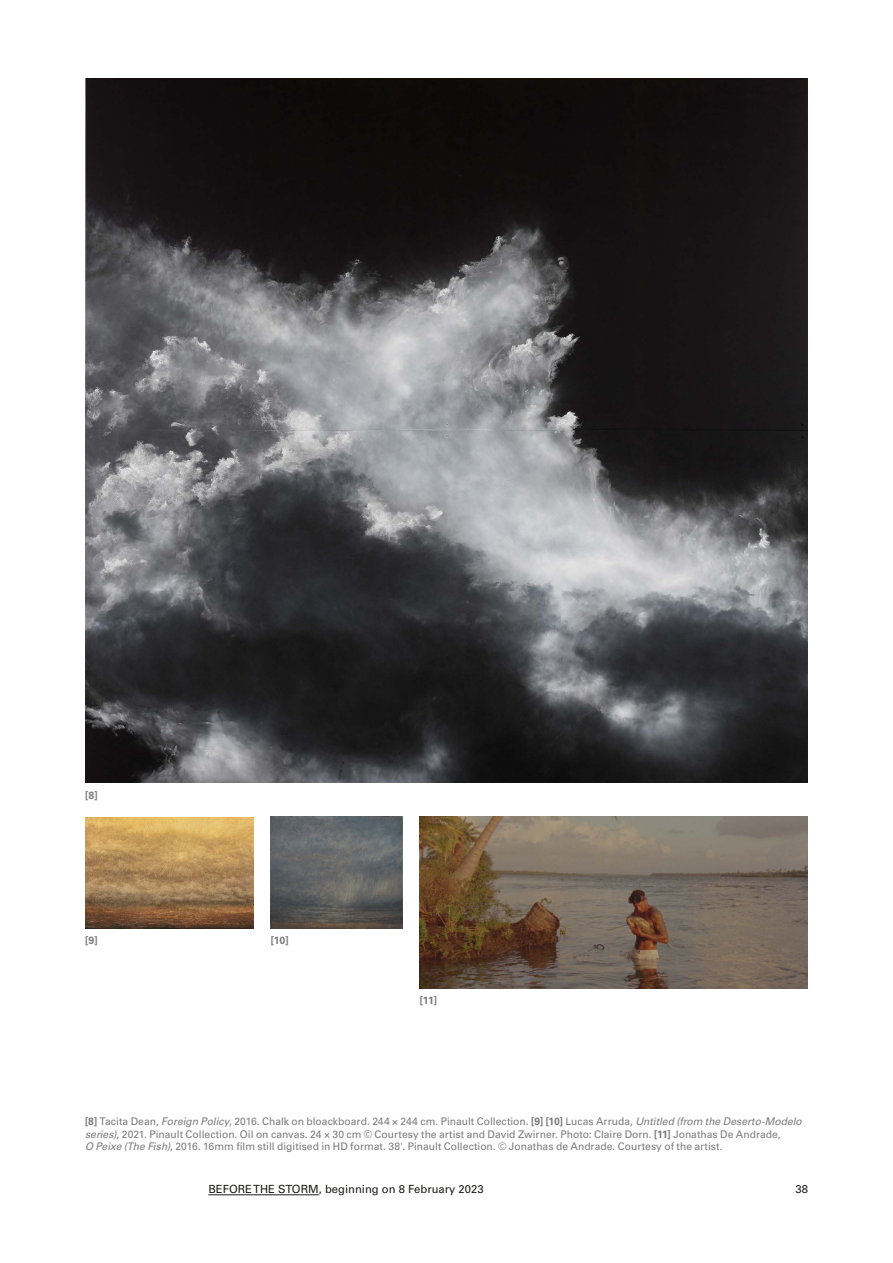
<style>
.page{position:relative;width:893px;height:1263px;background:#fff}
.page>*{position:absolute;margin:0;border:0;box-sizing:border-box;transform-origin:0 0}
.t1{font:11.25px "Univers LT Std";color:#1d1d1b}
.t2{font:10.5px/12.6px "Univers LT Std";color:#7c7b7b}
.t3{font:700 10.5px "Univers LT Std";color:#7c7b7b}
.s1{font-weight:700}
.s2{font-style:italic}
</style>
<div class="page">
<img style="left:85px;top:78px;width:723px;height:705px">
<img style="left:85px;top:817px;width:168px;height:111px">
<img style="left:270px;top:817px;width:133px;height:111px">
<img style="left:420px;top:817px;width:388px;height:171px">
<hr style="left:208px;top:1194px;width:111px;height:1px;background:#1d1d1b">
<p class="t3" style="left:85px;top:789px;width:14px">[8]</p>
<p class="t3" style="left:85px;top:934px;width:14px">[9]</p>
<p class="t3" style="left:271px;top:934px;width:19px">[10]</p>
<p class="t3" style="left:420px;top:994px;width:19px">[11]</p>
<p class="t2" style="left:85px;top:1115px;width:718px"><span class="s1">[8]</span> Tacita Dean, <span class="s2">Foreign Policy</span>, 2016. Chalk on bloackboard. 244 × 244 cm. Pinault Collection. <span class="s1">[9] [10]</span> Lucas Arruda, <span class="s2">Untitled (from the Deserto-Modelo series)</span>, 2021. Pinault Collection. Oil on canvas. 24 × 30 cm © Courtesy the artist and David Zwirner. Photo: Claire Dorn. <span class="s1">[11]</span> Jonathas De Andrade,<br><span class="s2">O Peixe (The Fish)</span>, 2016. 16mm film still digitised in HD format. 38'. Pinault Collection. © Jonathas de Andrade. Courtesy of the artist.</p>
<p class="t1" style="left:208px;top:1182px;width:277px">BEFORE THE STORM, beginning on 8 February 2023</p>
<p class="t1" style="left:795px;top:1182px;width:14px">38</p>
</div>
